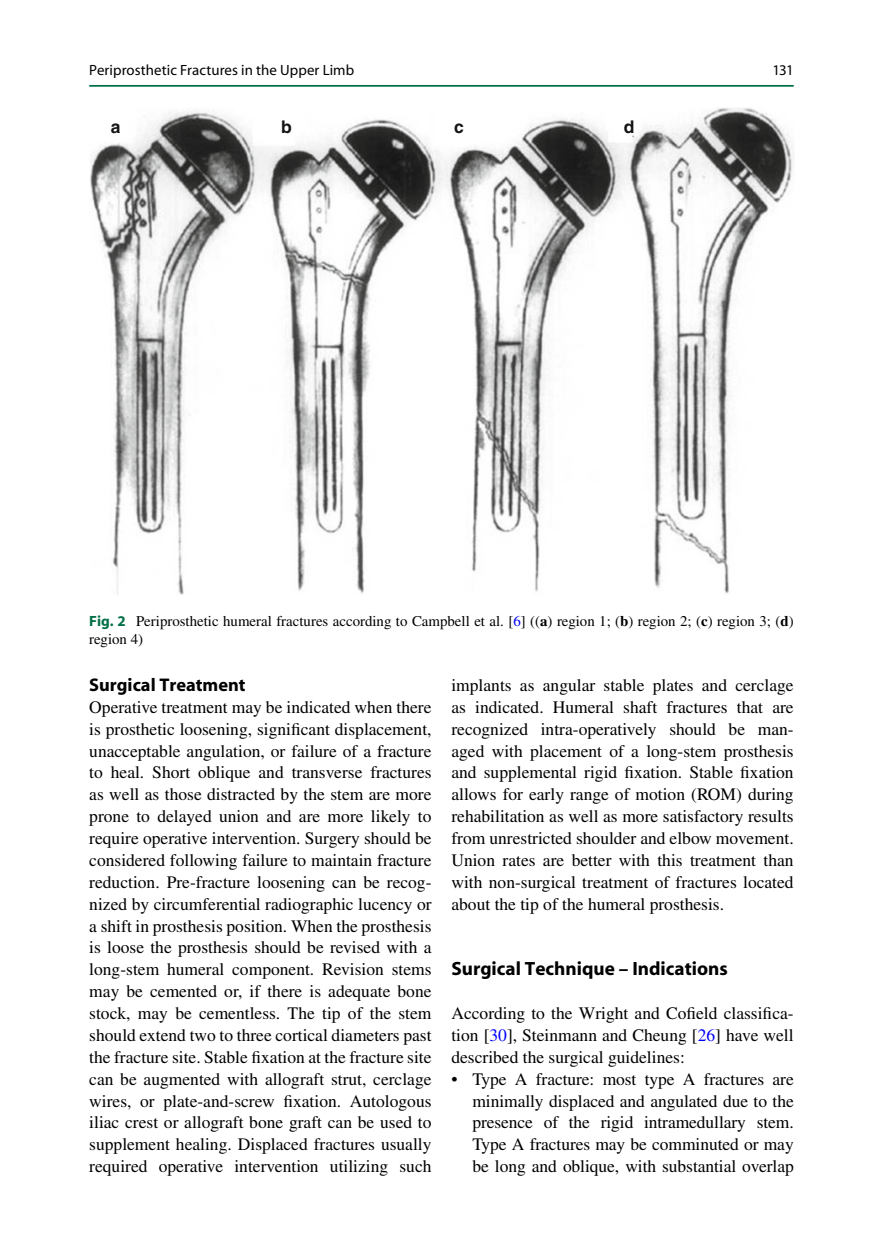
<style>
.page{position:relative;width:883px;height:1260px;background:#fff}
.page>*{position:absolute;margin:0;border:0;box-sizing:border-box;transform-origin:0 0}
.t1{font:700 19.25px "Myriad";color:#000}
.t2{font:700 18.38px "Myriad";color:#000}
.t3{font:17.5px/21.9px "Times";color:#000;text-align:justify}
.t4{font:700 17.5px "Helvetica";color:#131413}
.t5{font:14.88px/17.5px "Times";color:#000}
.t6{font:14.88px "Myriad";letter-spacing:.005em;color:#000}
.s1{font-family:"Myriad";font-weight:700;color:#006f46}
.s2{color:#0000fa}
.s3{font-weight:700}
</style>
<div class="page">
<img style="left:90px;top:108px;width:704px;height:487px">
<hr style="left:89px;top:85px;width:705px;height:2px;background:#006f46">
<p class="t6" style="left:89px;top:64px;width:266px">Periprosthetic Fractures in the Upper Limb</p>
<p class="t4" style="left:111px;top:120px;width:11px">a</p>
<p class="t4" style="left:281px;top:120px;width:12px">b</p>
<p class="t4" style="left:454px;top:120px;width:11px">c</p>
<p class="t4" style="left:624px;top:120px;width:12px">d</p>
<p class="t6" style="left:772px;top:64px;width:23px">131</p>
<p class="t5" style="left:89px;top:614px;width:706px"><span class="s1">Fig. 2</span> Periprosthetic humeral fractures according to Campbell et al. [ <span class="s2">6</span> ] (( <span class="s3">a</span> ) region 1; ( <span class="s3">b</span> ) region 2; ( <span class="s3">c</span> ) region 3; ( <span class="s3">d</span> ) region 4)</p>
<p class="t2" style="left:89px;top:678px;width:158px">Surgical Treatment</p>
<p class="t3" style="left:89px;top:698px;width:344px">Operative treatment may be indicated when there is prosthetic loosening, significant displacement, unacceptable angulation, or failure of a fracture to heal. Short oblique and transverse fractures as well as those distracted by the stem are more prone to delayed union and are more likely to require operative intervention. Surgery should be considered following failure to maintain fracture reduction. Pre-fracture loosening can be recog&shy;nized by circumferential radiographic lucency or a shift in prosthesis position. When the prosthesis is loose the prosthesis should be revised with a long-stem humeral component. Revision stems may be cemented or, if there is adequate bone stock, may be cementless. The tip of the stem should extend two to three cortical diameters past the fracture site. Stable fixation at the fracture site can be augmented with allograft strut, cerclage wires, or plate-and-screw fixation. Autologous iliac crest or allograft bone graft can be used to supplement healing. Displaced fractures usually required operative intervention utilizing such</p>
<p class="t3" style="left:451px;top:676px;width:344px">implants as angular stable plates and cerclage as indicated. Humeral shaft fractures that are recognized intra-operatively should be man&shy;aged with placement of a long-stem prosthesis and supplemental rigid fixation. Stable fixation allows for early range of motion (ROM) during rehabilitation as well as more satisfactory results from unrestricted shoulder and elbow movement.<br>Union rates are better with this treatment than with non-surgical treatment of fractures located about the tip of the humeral prosthesis.</p>
<p class="t1" style="left:451px;top:962px;width:278px">Surgical Technique – Indications</p>
<p class="t3" style="left:451px;top:1004px;width:344px">According to the Wright and Cofield classifica&shy;tion [ <span class="s2">30</span> ], Steinmann and Cheung [ <span class="s2">26</span> ] have well described the surgical guidelines:</p>
<p class="t3" style="left:472px;top:1070px;width:323px;text-indent:-21px">• Type A fracture: most type A fractures are minimally displaced and angulated due to the presence of the rigid intramedullary stem.<br>Type A fractures may be comminuted or may be long and oblique, with substantial overlap</p>
</div>
